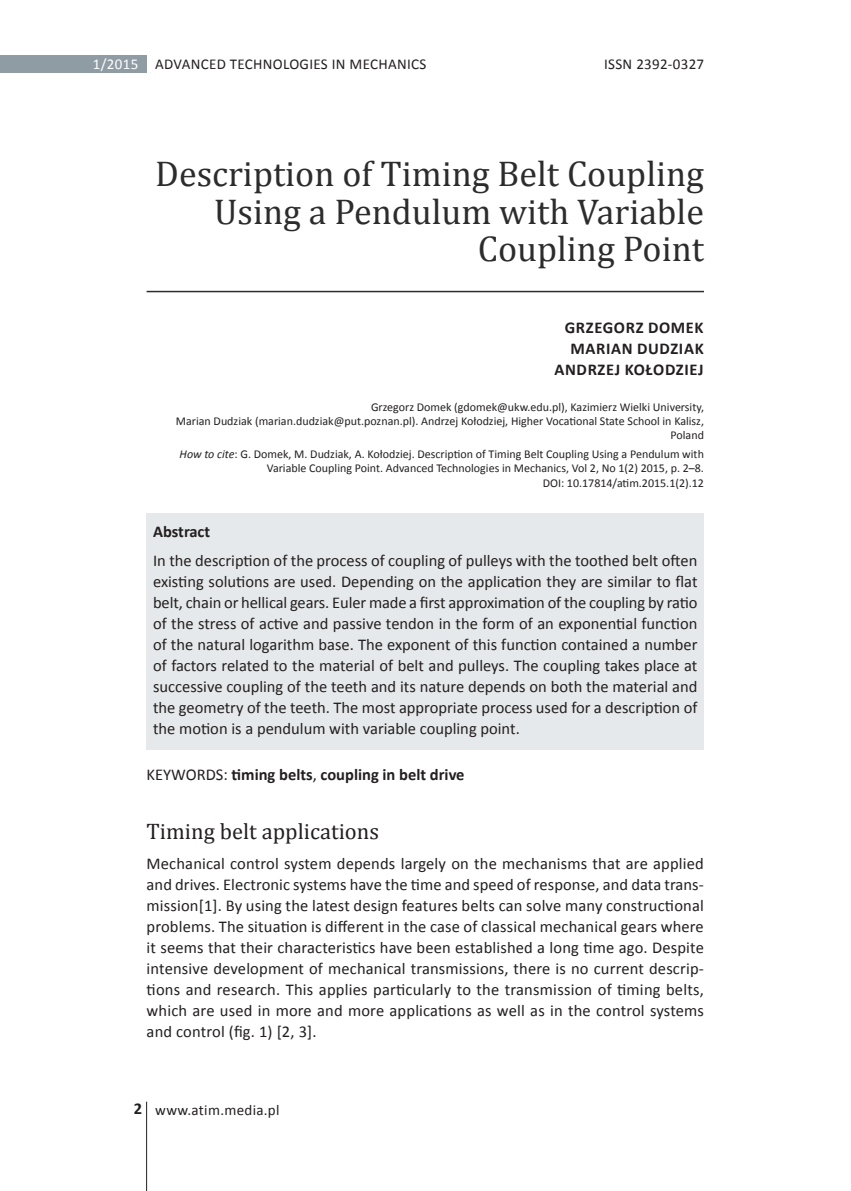
<style>
.page{position:relative;width:851px;height:1191px;background:#fff}
.page>*{position:absolute;margin:0;border:0;box-sizing:border-box;transform-origin:0 0}
.t1{font:36px/37.5px "Cambria";color:#2c2c2c;text-align:right}
.Heading_1{font:22.5px "Cambria";color:#231f20}
.t2{font:16.5px/21px "Calibri";color:#231f20;text-align:justify}
.nazwiska{font:700 16.5px "Calibri";letter-spacing:.04em;color:#231f20}
.nazwiska-2{font:700 16.5px "Calibri";color:#231f20}
.t3{font:15px "Calibri";letter-spacing:.02em;color:#231f20}
.po_nazwiskach{font:12px/14.4px "Calibri";color:#231f20;text-align:right}
.s1{color:#fff}
.s2{font-style:italic}
.s3{font-weight:700}
.s4{font-weight:400}
.s5{font-weight:700;font-size:16.5px}
</style>
<div class="page">
<div style="left:0;top:55px;width:147px;height:17px;background:#909ca4"></div>
<hr style="left:146px;top:1101px;width:1px;height:90px;background:#231f20">
<hr style="left:147px;top:291px;width:557px;height:1px;background:#2c2c2c">
<div style="left:147px;top:513px;width:556px;height:237px;background:#e6e9eb"></div>
<p class="t3" style="left:93px;top:54px;width:335px"><span class="s1">1/2015</span> ADVANCED TECHNOLOGIES IN MECHANICS</p>
<p class="t3" style="left:604px;top:54px;width:101px">ISSN 2392-0327</p>
<p class="t1" style="left:155px;top:155px;width:550px">Description of Timing Belt Coupling<br>Using a Pendulum with Variable<br>Coupling Point</p>
<p class="nazwiska" style="left:564px;top:317px;width:140px">GRZEGORZ DOMEK</p>
<p class="nazwiska" style="left:570px;top:338px;width:135px">MARIAN DUDZIAK</p>
<p class="nazwiska" style="left:554px;top:359px;width:151px">ANDRZEJ KOŁODZIEJ</p>
<p class="po_nazwiskach" style="left:371px;top:399px;width:334px">Grzegorz Domek (gdomek@ukw.edu.pl), Kazimierz Wielki University,</p>
<p class="po_nazwiskach" style="left:176px;top:414px;width:529px">Marian Dudziak (marian.dudziak@put.poznan.pl). Andrzej Kołodziej, Higher Vocational State School in Kalisz,<br>Poland</p>
<p class="po_nazwiskach" style="left:179px;top:447px;width:526px"><span class="s2">How to cite</span>: G. Domek, M. Dudziak, A. Kołodziej. Description of Timing Belt Coupling Using a Pendulum with<br>Variable Coupling Point. Advanced Technologies in Mechanics, Vol 2, No 1(2) 2015, p. 2–8.</p>
<p class="po_nazwiskach" style="left:542px;top:475px;width:163px">DOI: 10.17814/atim.2015.1(2).12</p>
<p class="t2" style="left:153px;top:516px;width:546px;line-height:29.5px"><span class="s3">Abstract<br></span>In the description of the process of coupling of pulleys with the toothed belt often</p>
<p class="t2" style="left:153px;top:571px;width:546px">existing solutions are used. Depending on the application they are similar to flat belt, chain or hellical gears. Euler made a first approximation of the coupling by ratio of the stress of active and passive tendon in the form of an exponential function of the natural logarithm base. The exponent of this function contained a number of factors related to the material of belt and pulleys. The coupling takes place at successive coupling of the teeth and its nature depends on both the material and the geometry of the teeth. The most appropriate process used for a description of the motion is a pendulum with variable coupling point.</p>
<p class="nazwiska-2" style="left:147px;top:763px;width:319px"><span class="s4">KEYWORDS:</span> timing belts<span class="s4">,</span> coupling in belt drive</p>
<p class="Heading_1" style="left:147px;top:818px;width:234px">Timing belt applications</p>
<p class="t2" style="left:147px;top:852px;width:559px">Mechanical control system depends largely on the mechanisms that are applied and drives. Electronic systems have the time and speed of response, and data trans&shy;mission[1]. By using the latest design features belts can solve many constructional problems. The situation is different in the case of classical mechanical gears where it seems that their characteristics have been established a long time ago. Despite intensive development of mechanical transmissions, there is no current descrip&shy;tions and research. This applies particularly to the transmission of timing belts, which are used in more and more applications as well as in the control systems and control (fig. 1) [2, 3].</p>
<p class="t3" style="left:134px;top:1100px;width:147px"><span class="s5">2</span> www.atim.media.pl</p>
</div>
